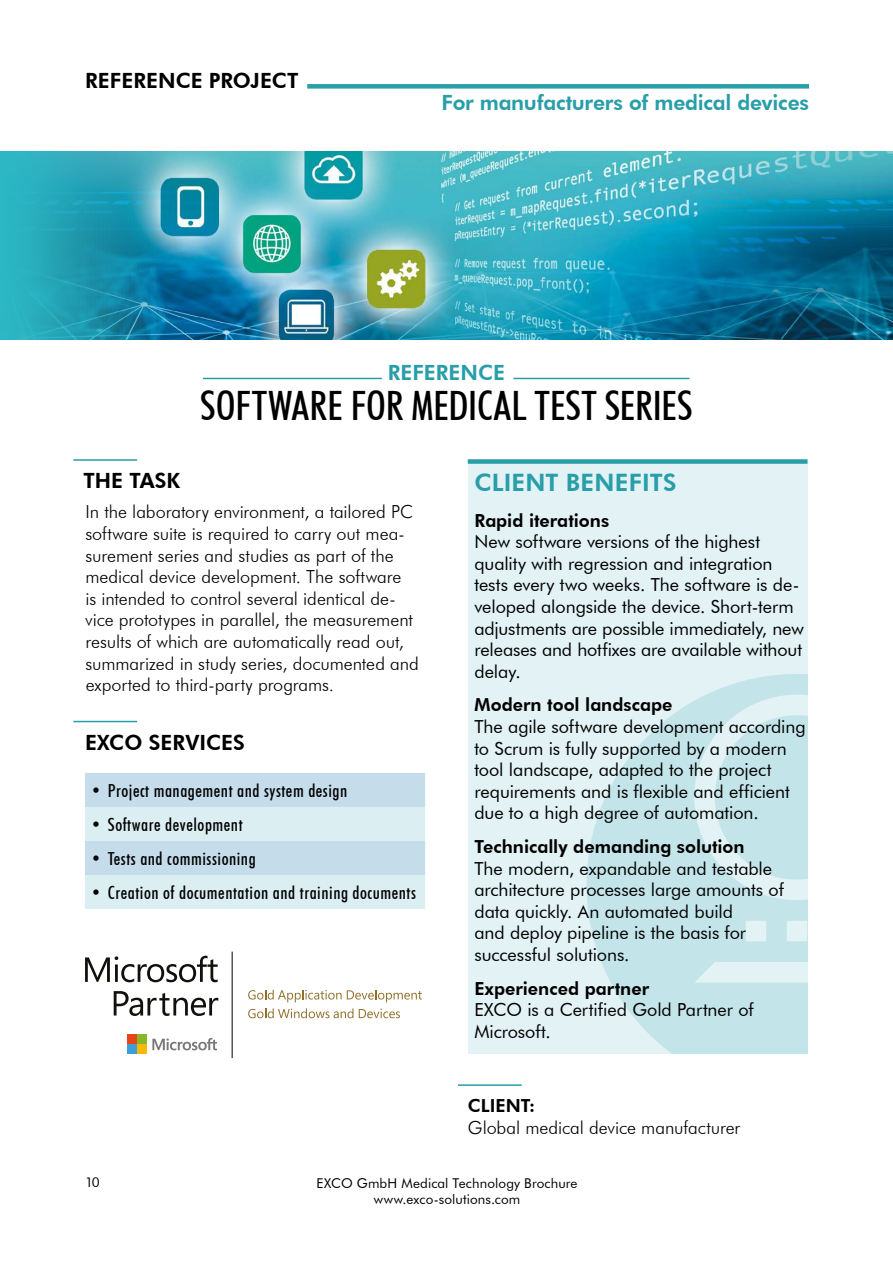
<style>
.page{position:relative;width:893px;height:1263px;background:#fff}
.page>*{position:absolute;margin:0;border:0;box-sizing:border-box;transform-origin:0 0}
.t1{font:500 condensed 40.5px "Futura BT";color:#000}
.t2{font:800 24px "Futura BT";letter-spacing:.01em;color:#289ea9}
.t3{font:800 21px "Futura BT";letter-spacing:-.01em;color:#289ea9}
.t4{font:800 21px "Futura BT";color:#000}
.t5{font:18px/21.6px "Futura BT";letter-spacing:-.005em;color:#000}
.t6{font:300 18px/21.6px "Futura BT";letter-spacing:-.005em;color:#000}
.t7{font:500 condensed 18px "Futura BT";letter-spacing:.03em;color:#000}
.t8{font:800 18px "Futura BT";color:#000}
.t9{font:13.5px/16.2px "Futura BT";letter-spacing:.01em;color:#000;text-align:center}
</style>
<div class="page">
<svg style="left:85px;top:773px;width:340px;height:136px;background:#d0e5ee"></svg>
<div style="left:468px;top:461px;width:340px;height:592px;background:#e2f2f5"></div>
<svg style="left:586px;top:674px;width:222px;height:379px;fill:#c3e4e9"></svg>
<div style="left:468px;top:459px;width:339px;height:5px;background:#289ea9"></div>
<div style="left:307px;top:84px;width:502px;height:5px;background:#289ea9"></div>
<hr style="left:73px;top:459px;width:64px;height:2px;background:#289ea9">
<hr style="left:73px;top:721px;width:64px;height:1px;background:#289ea9">
<hr style="left:458px;top:1084px;width:64px;height:2px;background:#289ea9">
<img style="left:0;top:151px;width:893px;height:189px">
<svg style="left:85px;top:956px;width:133px;height:26px"></svg>
<svg style="left:114px;top:991px;width:104px;height:25px"></svg>
<svg style="left:152px;top:1038px;width:65px;height:12px"></svg>
<div style="left:128px;top:1035px;width:9px;height:9px;background:#e74516"></div>
<div style="left:138px;top:1035px;width:9px;height:9px;background:#85b727"></div>
<div style="left:128px;top:1045px;width:9px;height:9px;background:#3c9fd9"></div>
<div style="left:138px;top:1045px;width:9px;height:9px;background:#fab800"></div>
<hr style="left:232px;top:952px;width:1px;height:106px;background:#000">
<svg style="left:248px;top:990px;width:174px;height:12px"></svg>
<svg style="left:248px;top:1008px;width:105px;height:10px"></svg>
<svg style="left:359px;top:1008px;width:41px;height:10px"></svg>
<hr style="left:203px;top:378px;width:179px;height:1px;background:#289ea9">
<hr style="left:513px;top:378px;width:176px;height:1px;background:#289ea9">
<p class="t4" style="left:85px;top:68px;width:215px">REFERENCE PROJECT</p>
<p class="t3" style="left:442px;top:89px;width:369px">For manufacturers of medical devices</p>
<p class="t3" style="left:388px;top:359px;width:119px">REFERENCE</p>
<h1 class="t1" style="left:200px;top:381px;width:494px">SOFTWARE FOR MEDICAL TEST SERIES</h1>
<p class="t4" style="left:84px;top:468px;width:98px">THE TASK</p>
<p class="t6" style="left:85px;top:501px;width:335px">In the laboratory environment, a tailored PC software suite is required to carry out mea&shy;surement series and studies as part of the medical device development. The software<br>is intended to control several identical de&shy;vice prototypes in parallel, the measurement results of which are automatically read out, summarized in study series, documented and exported to third-party programs.</p>
<p class="t4" style="left:85px;top:730px;width:161px">EXCO SERVICES</p>
<p class="t7" style="left:91px;top:779px;width:258px">• Project management and system design</p>
<p class="t7" style="left:91px;top:813px;width:153px">• Software development</p>
<p class="t7" style="left:91px;top:847px;width:166px">• Tests and commissioning</p>
<p class="t7" style="left:91px;top:881px;width:327px">• Creation of documentation and training documents</p>
<h2 class="t2" style="left:474px;top:468px;width:204px">CLIENT BENEFITS</h2>
<p class="t8" style="left:474px;top:509px;width:136px">Rapid iterations</p>
<p class="t5" style="left:474px;top:531px;width:331px">New software versions of the highest quality with regression and integration tests every two weeks. The software is de&shy;veloped alongside the device. Short-term adjustments are possible immediately, new releases and hotfixes are available without delay.</p>
<p class="t8" style="left:474px;top:694px;width:200px">Modern tool landscape</p>
<p class="t5" style="left:474px;top:716px;width:333px">The agile software development according to Scrum is fully supported by a modern tool landscape, adapted to the project requirements and is flexible and efficient due to a high degree of automation.</p>
<p class="t8" style="left:474px;top:836px;width:272px">Technically demanding solution</p>
<p class="t5" style="left:474px;top:857px;width:311px">The modern, expandable and testable architecture processes large amounts of data quickly. An automated build<br>and deploy pipeline is the basis for successful solutions.</p>
<p class="t8" style="left:474px;top:977px;width:176px">Experienced partner</p>
<p class="t5" style="left:474px;top:999px;width:281px">EXCO is a Certified Gold Partner of<br>Microsoft.</p>
<p class="t8" style="left:468px;top:1095px;width:69px">CLIENT:</p>
<p class="t6" style="left:468px;top:1116px;width:274px">Global medical device manufacturer</p>
<p class="t9" style="left:85px;top:1174px;width:16px">10</p>
<p class="t9" style="left:317px;top:1175px;width:262px">EXCO GmbH Medical Technology Brochure www.exco-solutions.com</p>
</div>
